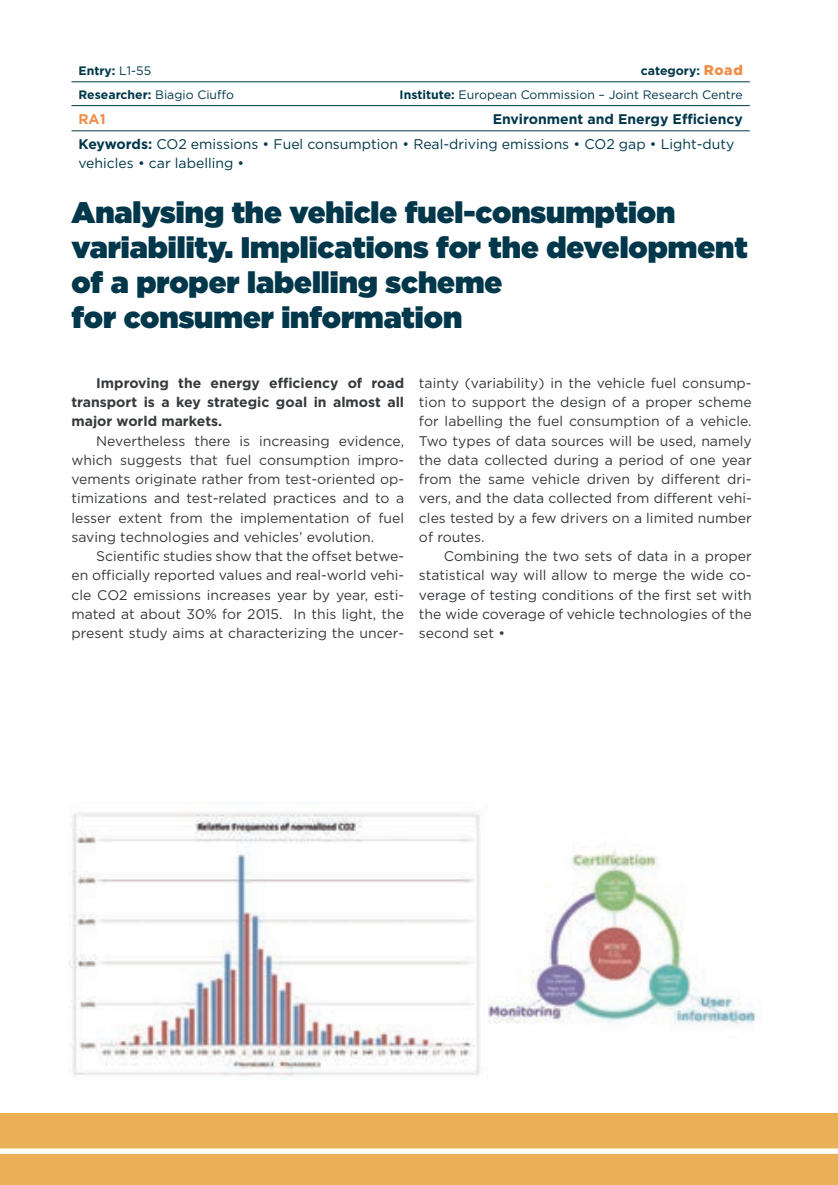
<style>
.page{position:relative;width:838px;height:1185px;background:#fff}
.page>*{position:absolute;margin:0;border:0;box-sizing:border-box;transform-origin:0 0}
.t1{font:900 29.75px/35px "Gotham";color:#00374a}
.t2{font:14px/19.2px "Gotham";color:#373a3d;text-align:justify}
.t3{font:14px/25.2px "Gotham";color:#00374a}
.t4{font:700 14px/19.2px "Gotham";color:#373a3d;text-align:justify}
.t5{font:700 14px "Gotham";color:#ef8e46}
.t6{font:12.25px "Gotham";color:#00374a}
.t7{font:700 12.25px "Gotham";color:#00374a}
.s1{font-weight:400}
.s2{font-weight:900;font-size:14px;color:#ef8e46}
.s3{font-weight:700}
</style>
<div class="page">
<div style="left:0;top:1113px;width:837px;height:72px;background:#ebaf55"></div>
<div style="left:0;top:1148px;width:837px;height:6px;background:#fff"></div>
<hr style="left:71px;top:81px;width:678px;height:1px;background:#00374a">
<hr style="left:71px;top:105px;width:678px;height:1px;background:#00374a">
<hr style="left:71px;top:130px;width:678px;height:1px;background:#00374a">
<img style="left:69px;top:812px;width:687px;height:264px">
<p class="t7" style="left:78px;top:62px;width:74px">Entry: <span class="s1">L1-55</span></p>
<p class="t7" style="left:641px;top:62px;width:103px">category: <span class="s2">Road</span></p>
<p class="t6" style="left:78px;top:86px;width:157px"><span class="s3">Researcher:</span> Biagio Ciuffo</p>
<p class="t6" style="left:399px;top:86px;width:344px"><span class="s3">Institute:</span> European Commission – Joint Research Centre</p>
<p class="t5" style="left:78px;top:110px;width:29px">RA1</p>
<p class="t3" style="left:78px;top:106px;width:665px;text-indent:414px"><span class="s3">Environment and Energy Efficiency<br>Keywords:</span> CO2 emissions • Fuel consumption • Real-driving emissions • CO2 gap • Light-duty</p>
<p class="t3" style="left:78px;top:150px;width:167px">vehicles • car labelling •</p>
<h1 class="t1" style="left:71px;top:194px;width:677px">Analysing the vehicle fuel-consumption variability. Implications for the development of a proper labelling scheme<br>for consumer information</h1>
<p class="t4" style="left:71px;top:373px;width:334px;text-indent:25px">Improving the energy efficiency of road transport is a key strategic goal in almost all major world markets.</p>
<p class="t2" style="left:71px;top:431px;width:334px;text-indent:25px">Nevertheless there is increasing evidence, which suggests that fuel consumption impro&shy;vements originate rather from test-oriented op&shy;timizations and test-related practices and to a lesser extent from the implementation of fuel saving technologies and vehicles’ evolution.</p>
<p class="t2" style="left:71px;top:546px;width:334px;text-indent:25px">Scientific studies show that the offset betwe&shy;en officially reported values and real-world vehi&shy;cle CO2 emissions increases year by year, esti&shy;mated at about 30% for 2015. In this light, the present study aims at characterizing the uncer-</p>
<p class="t2" style="left:419px;top:373px;width:334px">tainty (variability) in the vehicle fuel consump&shy;tion to support the design of a proper scheme for labelling the fuel consumption of a vehicle.<br>Two types of data sources will be used, namely the data collected during a period of one year from the same vehicle driven by different dri&shy;vers, and the data collected from different vehi&shy;cles tested by a few drivers on a limited number of routes.</p>
<p class="t2" style="left:419px;top:546px;width:334px;text-indent:25px">Combining the two sets of data in a proper statistical way will allow to merge the wide co&shy;verage of testing conditions of the first set with the wide coverage of vehicle technologies of the second set •</p>
</div>
